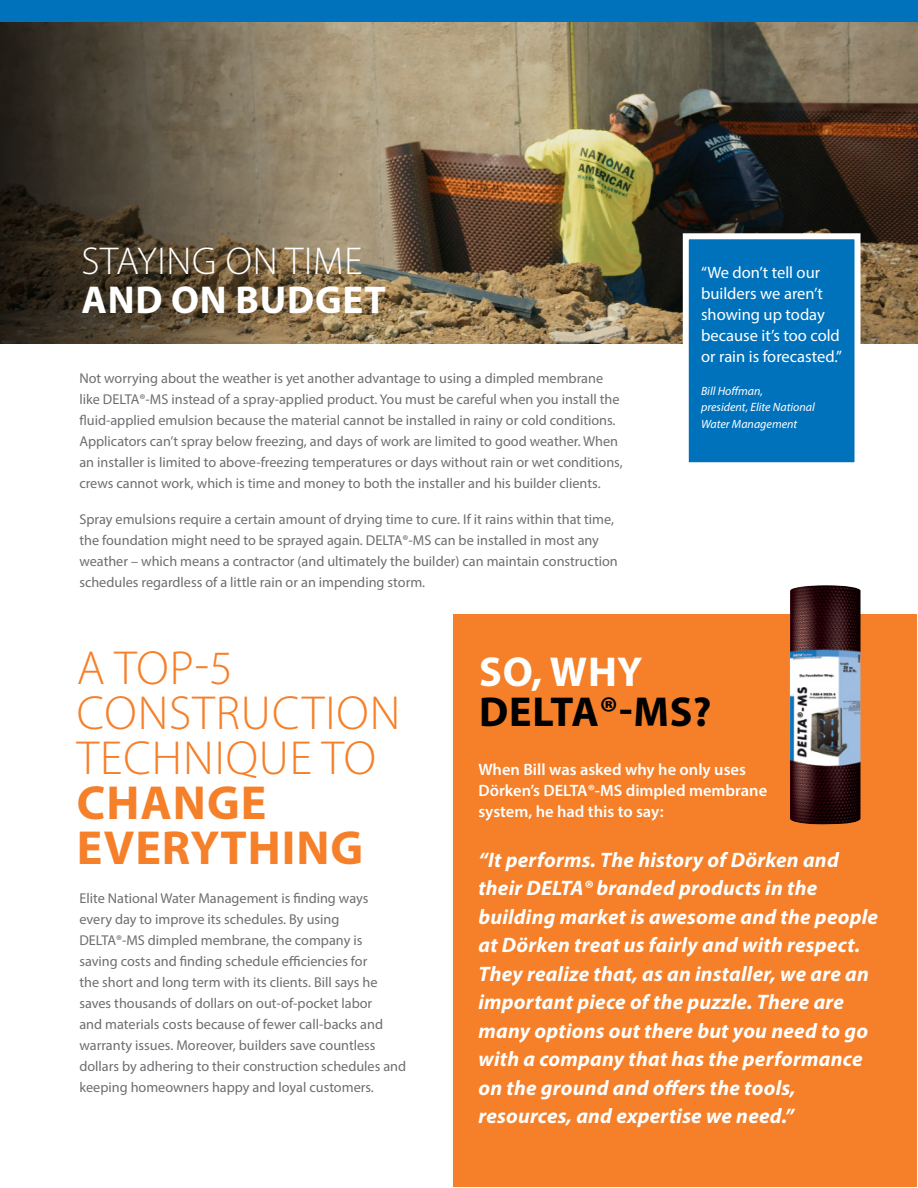
<style>
.page{position:relative;width:918px;height:1188px;background:#fff}
.page>*{position:absolute;margin:0;border:0;box-sizing:border-box;transform-origin:0 0}
.t1{font:300 48px/45px "Myriad Pro";letter-spacing:.02em;color:#f58029}
.t2{font:700 48px/45px "Myriad Pro";letter-spacing:.02em;color:#f58029}
.t3{font:700 42px "Myriad Pro";letter-spacing:.02em;color:#000}
.t4{font:700 42px "Myriad Pro";color:#fff}
.t5{font:300 39px "Myriad Pro";letter-spacing:.02em;color:#fff}
.t6{font:700 39px "Myriad Pro";letter-spacing:.02em;color:#fff}
.t7{font:italic 700 21px/28.5px "Myriad Pro";letter-spacing:.01em;color:#fff}
.t8{font:16.5px/21px "Myriad Pro";color:#fff}
.t9{font:600 16.5px/21px "Myriad Pro";color:#fff}
.t10{font:14.25px/21px "Myriad Pro";color:#6d6e71}
.t11{font:italic 12px/16.5px "Myriad Pro";color:#fff}
</style>
<div class="page">
<div style="left:453px;top:615px;width:464px;height:572px;background:#f58029"></div>
<img style="left:394px;top:22px;width:524px;height:321px">
<svg style="left:1px;top:22px;width:393px;height:321px;background:#6a5d49"></svg>
<div style="left:683px;top:233px;width:178px;height:235px;background:#0072bc;border:6px solid #fff"></div>
<div style="left:1px;top:0;width:917px;height:22px;background:#0072bc"></div>
<img style="left:790px;top:585px;width:71px;height:240px">
<h3 class="t5" style="left:81px;top:237px;width:283px">STAYING ON TIME</h3>
<h3 class="t6" style="left:81px;top:274px;width:306px">AND ON BUDGET</h3>
<p class="t10" style="left:79px;top:368px;width:545px">Not worrying about the weather is yet another advantage to using a dimpled membrane like DELTA®-MS instead of a spray-applied product. You must be careful when you install the fluid-applied emulsion because the material cannot be installed in rainy or cold conditions.<br>Applicators can’t spray below freezing, and days of work are limited to good weather. When an installer is limited to above-freezing temperatures or days without rain or wet conditions, crews cannot work, which is time and money to both the installer and his builder clients.</p>
<p class="t10" style="left:79px;top:509px;width:540px">Spray emulsions require a certain amount of drying time to cure. If it rains within that time, the foundation might need to be sprayed again. DELTA®-MS can be installed in most any weather – which means a contractor (and ultimately the builder) can maintain construction schedules regardless of a little rain or an impending storm.</p>
<p class="t8" style="left:701px;top:261px;width:142px">“We don’t tell our builders we aren’t showing up today because it’s too cold or rain is forecasted.”</p>
<p class="t11" style="left:701px;top:382px;width:115px">Bill Hoffman,<br>president, Elite National<br>Water Management</p>
<h1 class="t1" style="left:77px;top:645px;width:325px">A TOP-5<br>CONSTRUCTION<br>TECHNIQUE TO</h1>
<h1 class="t2" style="left:77px;top:779px;width:288px">CHANGE<br>EVERYTHING</h1>
<p class="t10" style="left:79px;top:888px;width:328px">Elite National Water Management is finding ways<br>every day to improve its schedules. By using DELTA®-MS dimpled membrane, the company is<br>saving costs and finding schedule efficiencies for<br>the short and long term with its clients. Bill says he saves thousands of dollars on out-of-pocket labor<br>and materials costs because of fewer call-backs and warranty issues. Moreover, builders save countless dollars by adhering to their construction schedules and keeping homeowners happy and loyal customers.</p>
<h2 class="t4" style="left:479px;top:644px;width:165px">SO, WHY</h2>
<h2 class="t3" style="left:479px;top:684px;width:234px">DELTA®-MS?</h2>
<p class="t9" style="left:478px;top:758px;width:290px">When Bill was asked why he only uses<br>Dörken’s DELTA®-MS dimpled membrane system, he had this to say:</p>
<p class="t7" style="left:478px;top:845px;width:401px">“It performs. The history of Dörken and their DELTA® branded products in the building market is awesome and the people at Dörken treat us fairly and with respect.<br>They realize that, as an installer, we are an important piece of the puzzle. There are many options out there but you need to go with a company that has the performance on the ground and offers the tools, resources, and expertise we need.”</p>
</div>
